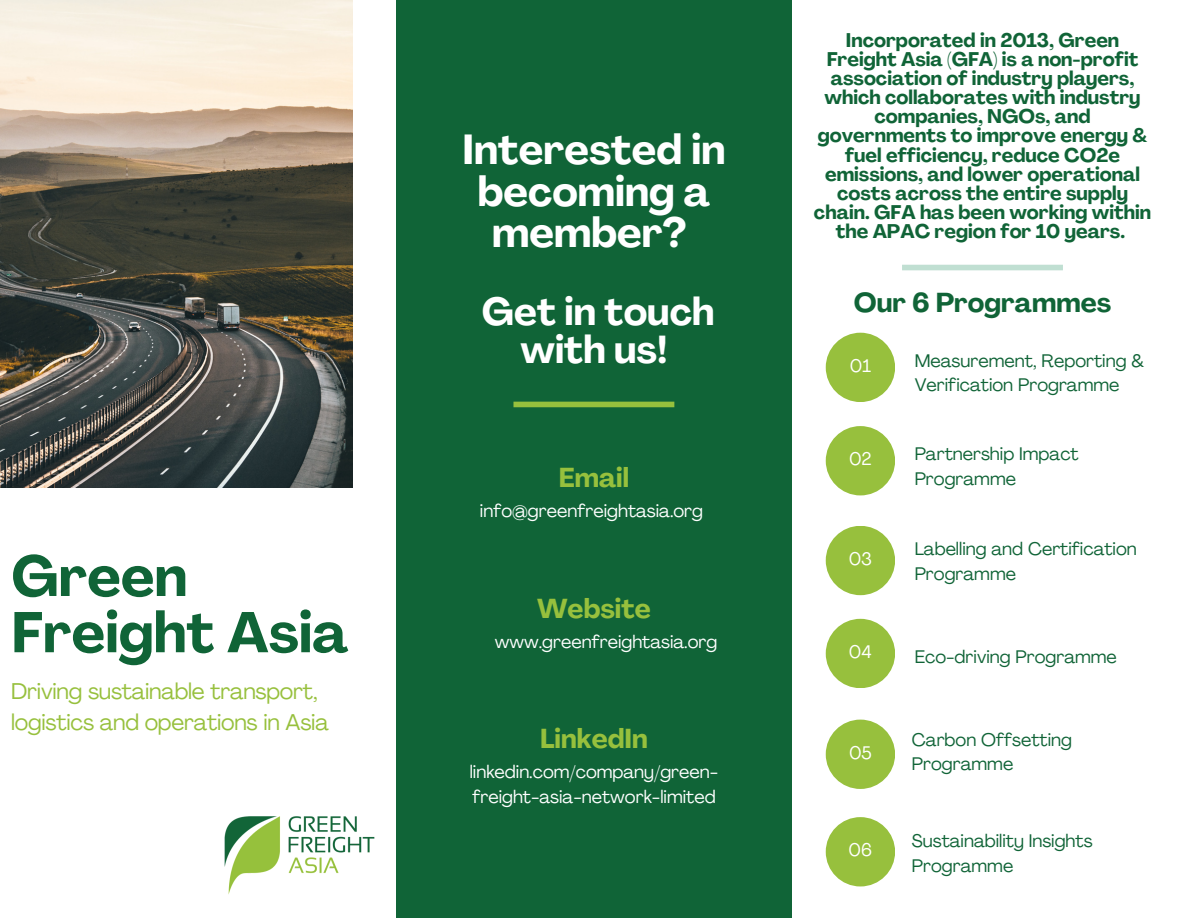
<style>
.page{position:relative;width:1188px;height:918px;background:#fff}
.page>*{position:absolute;margin:0;border:0;box-sizing:border-box;transform-origin:0 0}
.t1{font:700 56.55px/56.2px "Agrandir";color:#106437}
.t2{font:700 41.4px/41.7px "Agrandir";color:#fff;text-align:center}
.t3{font:700 38.4px/38.2px "Agrandir";color:#fff;text-align:center}
.t4{font:700 27px "Agrandir";color:#97c03d}
.t5{font:700 27px "Agrandir";color:#106437}
.t6{font:22.5px/31.5px "Agrandir";letter-spacing:-.01em;color:#97c03d}
.t7{font:700 19.5px/19.2px "Agrandir";color:#106437;text-align:center}
.t8{font:18px/24.8px "Agrandir";color:#106437}
.t9{font:18px/24.8px "Agrandir";color:#fff}
</style>
<div class="page">
<div style="left:396px;top:0;width:396px;height:918px;background:#106437"></div>
<div style="left:513px;top:402px;width:161px;height:5px;background:#97c03d"></div>
<img style="left:0;top:0;width:352px;height:488px">
<img style="left:224px;top:816px;width:151px;height:78px">
<div style="left:826px;top:333px;width:69px;height:69px;background:#97c03d;border-radius:50%"></div>
<div style="left:826px;top:426px;width:69px;height:69px;background:#97c03d;border-radius:50%"></div>
<div style="left:826px;top:526px;width:69px;height:69px;background:#97c03d;border-radius:50%"></div>
<div style="left:826px;top:619px;width:69px;height:69px;background:#97c03d;border-radius:50%"></div>
<div style="left:826px;top:720px;width:69px;height:69px;background:#97c03d;border-radius:50%"></div>
<div style="left:826px;top:817px;width:69px;height:69px;background:#97c03d;border-radius:50%"></div>
<div style="left:902px;top:265px;width:161px;height:5px;background:#c0dfd2"></div>
<p class="t1" style="left:11px;top:554px;width:338px">Green<br>Freight Asia</p>
<p class="t6" style="left:11px;top:678px;width:319px">Driving sustainable transport, logistics and operations in Asia</p>
<p class="t2" style="left:463px;top:133px;width:264px">Interested in becoming a member?</p>
<p class="t3" style="left:482px;top:296px;width:234px">Get in touch with us!</p>
<p class="t4" style="left:559px;top:467px;width:72px">Email</p>
<p class="t9" style="left:480px;top:500px;width:225px">info@greenfreightasia.org</p>
<p class="t4" style="left:537px;top:598px;width:115px">Website</p>
<p class="t9" style="left:495px;top:632px;width:224px">www.greenfreightasia.org</p>
<p class="t4" style="left:540px;top:728px;width:109px">LinkedIn</p>
<p class="t9" style="left:470px;top:762px;width:250px">linkedin.com/company/green&shy;freight-asia-network-limited</p>
<p class="t7" style="left:814px;top:32px;width:339px">Incorporated in 2013, Green<br>Freight Asia (GFA) is a non-profit association of industry players, which collaborates with industry companies, NGOs, and governments to improve energy &amp; fuel efficiency, reduce CO2e emissions, and lower operational costs across the entire supply chain. GFA has been working within the APAC region for 10 years.</p>
<p class="t5" style="left:854px;top:292px;width:259px">Our 6 Programmes</p>
<p class="t9" style="left:850px;top:355px;width:23px">01</p>
<p class="t9" style="left:849px;top:449px;width:24px">02</p>
<p class="t9" style="left:849px;top:548px;width:25px">03</p>
<p class="t9" style="left:849px;top:641px;width:24px">04</p>
<p class="t9" style="left:849px;top:742px;width:24px">05</p>
<p class="t9" style="left:849px;top:840px;width:25px">06</p>
<p class="t8" style="left:915px;top:350px;width:231px">Measurement, Reporting &amp;<br>Verification Programme</p>
<p class="t8" style="left:915px;top:443px;width:166px">Partnership Impact<br>Programme</p>
<p class="t8" style="left:915px;top:539px;width:224px">Labelling and Certification<br>Programme</p>
<p class="t8" style="left:915px;top:646px;width:204px">Eco-driving Programme</p>
<p class="t8" style="left:912px;top:729px;width:162px">Carbon Offsetting<br>Programme</p>
<p class="t8" style="left:912px;top:830px;width:182px">Sustainability Insights<br>Programme</p>
</div>
